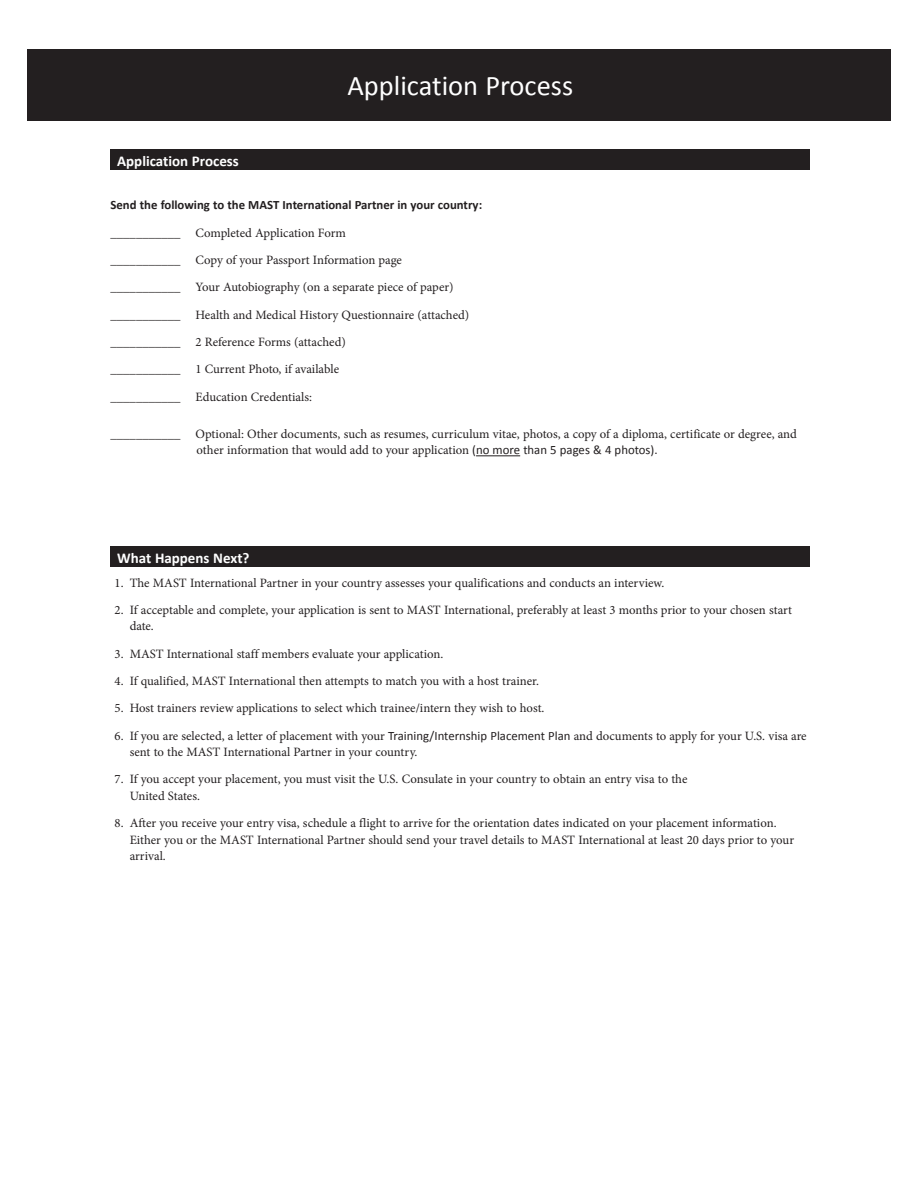
<style>
.page{position:relative;width:918px;height:1188px;background:#fff}
.page>*{position:absolute;margin:0;border:0;box-sizing:border-box;transform-origin:0 0}
.Small_Head{font:28.5px "Calibri";color:#fff}
.Body_Subheads{font:700 15px "Calibri";color:#fff}
.Body_Text{font:12.75px/16.5px "Minion Pro";letter-spacing:-.005em;color:#231f20}
.Body_Text-2{font:700 12.75px "Calibri";color:#231f20}
.s1{font-family:"Calibri"}
</style>
<div class="page">
<div style="left:110px;top:149px;width:700px;height:21px;background:#231f20"></div>
<div style="left:110px;top:546px;width:700px;height:21px;background:#231f20"></div>
<div style="left:27px;top:49px;width:864px;height:71px;background:#231f20"></div>
<hr style="left:476px;top:455px;width:44px;height:1px;background:#231f20">
<p class="Body_Subheads" style="left:117px;top:151px;width:123px">Application Process</p>
<p class="Small_Head" style="left:347px;top:67px;width:227px">Application Process</p>
<p class="Body_Text-2" style="left:111px;top:197px;width:373px">Send the following to the MAST International Partner in your country:</p>
<p class="Body_Text" style="left:111px;top:225px;width:237px">___________ Completed Application Form</p>
<p class="Body_Text" style="left:111px;top:252px;width:293px">___________ Copy of your Passport Information page</p>
<p class="Body_Text" style="left:111px;top:279px;width:345px">___________ Your Autobiography (on a separate piece of paper)</p>
<p class="Body_Text" style="left:111px;top:306px;width:360px">___________ Health and Medical History Questionnaire (attached)</p>
<p class="Body_Text" style="left:111px;top:334px;width:237px">___________ 2 Reference Forms (attached)</p>
<p class="Body_Text" style="left:111px;top:361px;width:230px">___________ 1 Current Photo, if available</p>
<p class="Body_Text" style="left:111px;top:388px;width:203px">___________ Education Credentials:</p>
<p class="Body_Text" style="left:197px;top:426px;width:602px;text-indent:-86px">___________ Optional: Other documents, such as resumes, curriculum vitae, photos, a copy of a diploma, certificate or degree, and other information that would add to your application <span class="s1">(no more than 5 pages &amp; 4 photos).</span></p>
<p class="Body_Subheads" style="left:117px;top:548px;width:134px">What Happens Next?</p>
<p class="Body_Text" style="left:115px;top:574px;width:551px">1. The MAST International Partner in your country assesses your qualifications and conducts an interview.</p>
<p class="Body_Text" style="left:130px;top:602px;width:664px;text-indent:-15px">2. If acceptable and complete, your application is sent to MAST International, preferably at least 3 months prior to your chosen start date.</p>
<p class="Body_Text" style="left:115px;top:645px;width:330px">3. MAST International staff members evaluate your application.</p>
<p class="Body_Text" style="left:115px;top:673px;width:426px">4. If qualified, MAST International then attempts to match you with a host trainer.</p>
<p class="Body_Text" style="left:115px;top:700px;width:431px">5. Host trainers review applications to select which trainee/intern they wish to host.</p>
<p class="Body_Text" style="left:130px;top:727px;width:679px;text-indent:-15px">6. If you are selected, a letter of placement with your <span class="s1">Training/Internship Placement Plan</span> and documents to apply for your U.S. visa are sent to the MAST International Partner in your country.</p>
<p class="Body_Text" style="left:130px;top:771px;width:559px;text-indent:-15px">7. If you accept your placement, you must visit the U.S. Consulate in your country to obtain an entry visa to the<br>United States.</p>
<p class="Body_Text" style="left:130px;top:815px;width:666px;text-indent:-15px">8. After you receive your entry visa, schedule a flight to arrive for the orientation dates indicated on your placement information.<br>Either you or the MAST International Partner should send your travel details to MAST International at least 20 days prior to your arrival.</p>
</div>
